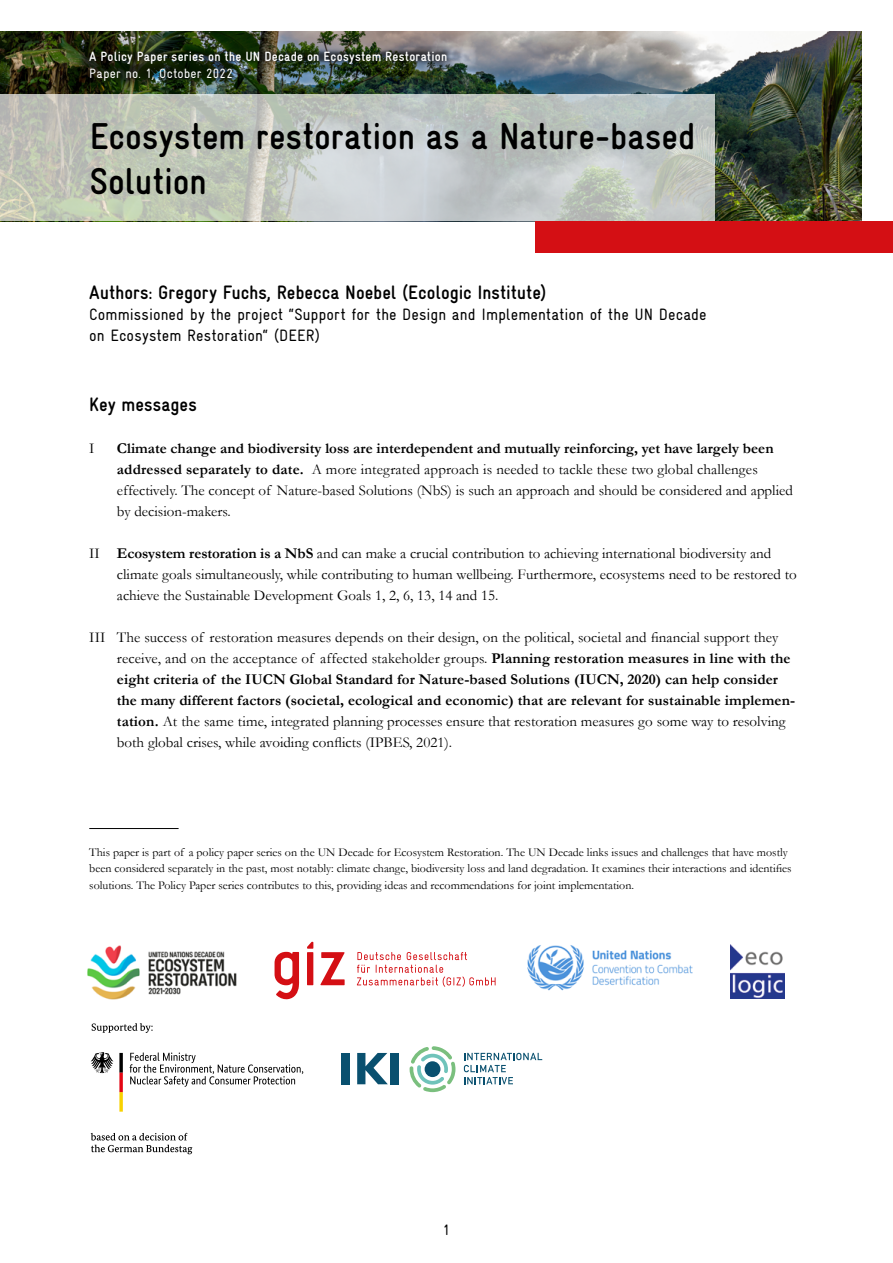
<style>
.page{position:relative;width:893px;height:1263px;background:#fff}
.page>*{position:absolute;margin:0;border:0;box-sizing:border-box;transform-origin:0 0}
.t1{font:700 37.5px/45px "Gravur Condensed";color:#000}
.t2{font:700 19.5px "Gravur Condensed";color:#000}
.t3{font:16.5px/21px "Gravur Condensed";letter-spacing:.005em;color:#000}
.t4{font:15px/21px "Garamond";color:#000}
.t5{font:15px "Gravur Condensed";color:#000}
.t6{font:700 13.5px "Gravur Condensed";letter-spacing:.015em;color:#fff}
.t7{font:13.5px "Gravur Condensed";letter-spacing:.015em;color:#fff}
.t8{font:12px/16.5px "Garamond";color:#000}
.s1{font-weight:700}
</style>
<div class="page">
<img style="left:0;top:32px;width:861px;height:189px">
<img style="left:87px;top:945px;width:150px;height:55px">
<svg style="left:92px;top:1023px;width:61px;height:10px"></svg>
<svg style="left:91px;top:1133px;width:101px;height:21px"></svg>
<svg style="left:119px;top:1053px;width:4px;height:59px"></svg>
<svg style="left:91px;top:1052px;width:22px;height:21px"></svg>
<svg style="left:130px;top:1052px;width:173px;height:35px"></svg>
<div style="left:342px;top:1053px;width:8px;height:31px;background:#09506f"></div>
<svg style="left:357px;top:1053px;width:31px;height:31px"></svg>
<div style="left:391px;top:1053px;width:8px;height:31px;background:#09506f"></div>
<svg style="left:464px;top:1053px;width:78px;height:31px"></svg>
<svg style="left:410px;top:1046px;width:45px;height:46px"></svg>
<img style="left:731px;top:945px;width:53px;height:53px">
<img style="left:527px;top:945px;width:166px;height:46px">
<svg style="left:275px;top:952px;width:24px;height:47px"></svg>
<svg style="left:320px;top:952px;width:25px;height:33px"></svg>
<svg style="left:307px;top:942px;width:6px;height:43px"></svg>
<svg style="left:357px;top:952px;width:139px;height:35px"></svg>
<hr style="left:89px;top:828px;width:90px;height:1px;background:#000">
<div style="left:535px;top:221px;width:358px;height:32px;background:#d40f14"></div>
<svg style="left:0;top:95px;width:714px;height:126px;background:#c1c6c0"></svg>
<p class="t6" style="left:89px;top:49px;width:359px">A Policy Paper series on the UN Decade on Ecosystem Restoration</p>
<p class="t7" style="left:89px;top:65px;width:145px">Paper no. 1, October 2022</p>
<h1 class="t1" style="left:90px;top:114px;width:608px">Ecosystem restoration as a Nature-based<br>Solution</h1>
<h2 class="t2" style="left:89px;top:281px;width:459px">Authors: Gregory Fuchs, Rebecca Noebel (Ecologic Institute)</h2>
<p class="t3" style="left:89px;top:304px;width:619px">Commissioned by the project “Support for the Design and Implementation of the UN Decade on Ecosystem Restoration“ (DEER)</p>
<h2 class="t2" style="left:89px;top:393px;width:109px">Key messages</h2>
<p class="t4" style="left:89px;top:437px;width:7px">I</p>
<p class="t4" style="left:117px;top:437px;width:677px"><span class="s1">Climate change and biodiversity loss are interdependent and mutually reinforcing, yet have largely been addressed separately to date.</span> A more integrated approach is needed to tackle these two global challenges effectively. The concept of Nature-based Solutions (NbS) is such an approach and should be considered and applied by decision-makers.</p>
<p class="t4" style="left:117px;top:542px;width:681px;text-indent:-28px">II <span class="s1">Ecosystem restoration is a NbS</span> and can make a crucial contribution to achieving international biodiversity and climate goals simultaneously, while contributing to human wellbeing. Furthermore, ecosystems need to be restored to achieve the Sustainable Development Goals 1, 2, 6, 13, 14 and 15.</p>
<p class="t4" style="left:117px;top:626px;width:680px;text-indent:-28px">III The success of restoration measures depends on their design, on the political, societal and financial support they receive, and on the acceptance of affected stakeholder groups. <span class="s1">Planning restoration measures in line with the eight criteria of the IUCN Global Standard for Nature-based Solutions (IUCN, 2020) can help consider the many different factors (societal, ecological and economic) that are relevant for sustainable implemen&shy;tation.</span> At the same time, integrated planning processes ensure that restoration measures go some way to resolving both global crises, while avoiding conflicts (IPBES, 2021).</p>
<p class="t8" style="left:89px;top:843px;width:704px">This paper is part of a policy paper series on the UN Decade for Ecosystem Restoration. The UN Decade links issues and challenges that have mostly been considered separately in the past, most notably: climate change, biodiversity loss and land degradation. It examines their interactions and identifies solutions. The Policy Paper series contributes to this, providing ideas and recommendations for joint implementation.</p>
<p class="t5" style="left:443px;top:1221px;width:9px">1</p>
</div>
